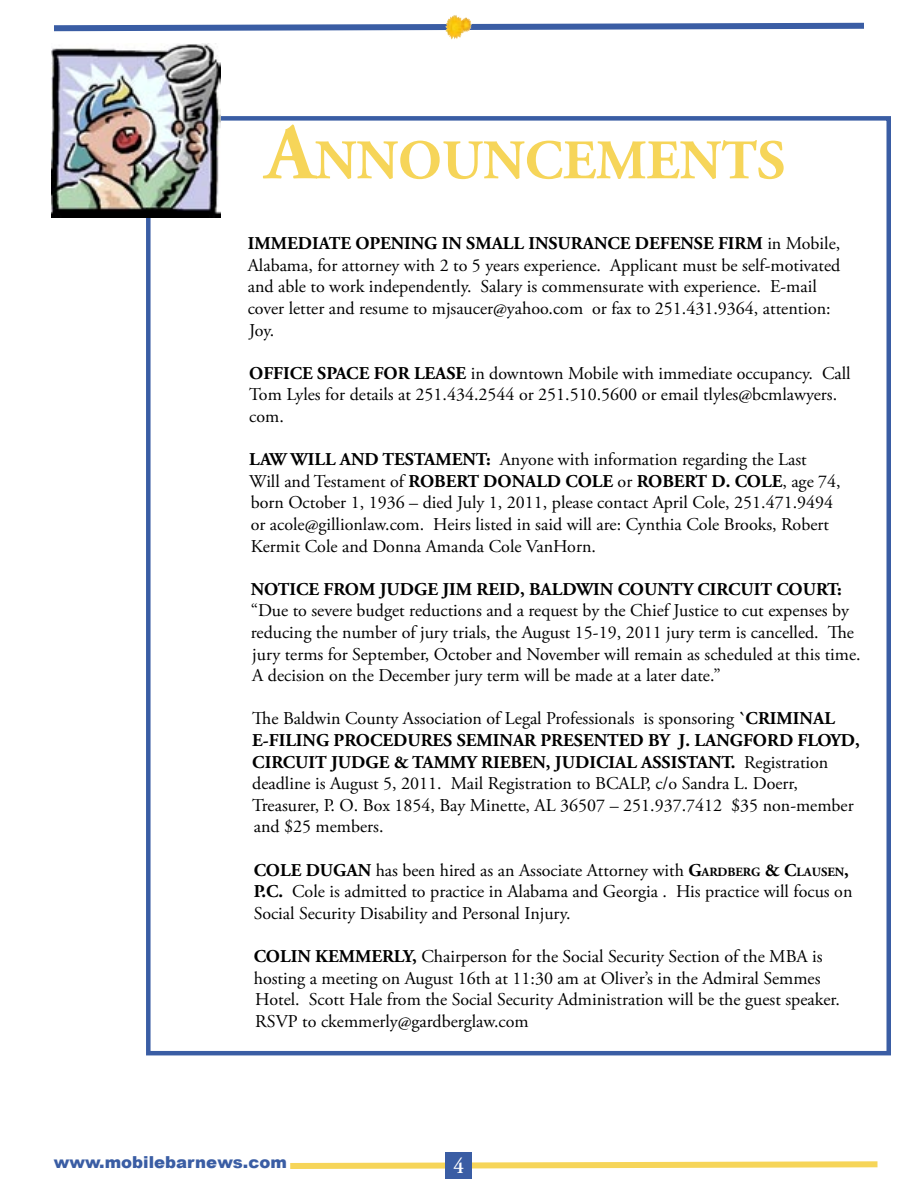
<style>
.page{position:relative;width:918px;height:1188px;background:#fff}
.page>*{position:absolute;margin:0;border:0;box-sizing:border-box;transform-origin:0 0}
.t1{font:700 55.65px "Adobe Garamond Pro";color:#f6d559}
.t2{font:600 22.05px "Adobe Garamond Pro";color:#fff;scale:.95 1}
.t3{font:18px/21.6px "Adobe Garamond Pro";color:#000}
.t4{font:900 16.5px "Arial";color:#3a5da4}
.s1{font-size:79.5px}
.s2{font-weight:700}
.s3{font-weight:700;font-size:12.6px}
</style>
<div class="page">
<svg style="left:290px;top:1161px;width:588px;height:8px;background:#f8df82"></svg>
<svg style="left:54px;top:22px;width:810px;height:12px"></svg>
<div style="left:445px;top:1152px;width:27px;height:27px;background:#3a5da4"></div>
<img style="left:445px;top:15px;width:27px;height:17px">
<div style="left:146px;top:116px;width:745px;height:939px;border:4px solid #3a5da4"></div>
<img style="left:51px;top:43px;width:169px;height:175px">
<p class="t1" style="left:265px;top:128px;width:522px"><span class="s1">A</span>NNOUNCEMENTS</p>
<p class="t3" style="left:248px;top:233px;width:594px"><span class="s2">IMMEDIATE OPENING IN SMALL INSURANCE DEFENSE FIRM</span> in Mobile, Alabama, for attorney with 2 to 5 years experience. Applicant must be self-motivated and able to work independently. Salary is commensurate with experience. E-mail cover letter and resume to mjsaucer@yahoo.com or fax to 251.431.9364, attention:<br>Joy.</p>
<p class="t3" style="left:249px;top:363px;width:603px"><span class="s2">OFFICE SPACE FOR LEASE</span> in downtown Mobile with immediate occupancy. Call<br>Tom Lyles for details at 251.434.2544 or 251.510.5600 or email tlyles@bcmlawyers. com.</p>
<p class="t3" style="left:249px;top:449px;width:593px"><span class="s2">LAW WILL AND TESTAMENT:</span> Anyone with information regarding the Last Will and Testament of <span class="s2">ROBERT DONALD COLE</span> or <span class="s2">ROBERT D. COLE</span>, age 74, born October 1, 1936 – died July 1, 2011, please contact April Cole, 251.471.9494 or acole@gillionlaw.com. Heirs listed in said will are: Cynthia Cole Brooks, Robert Kermit Cole and Donna Amanda Cole VanHorn.</p>
<p class="t3" style="left:251px;top:579px;width:611px"><span class="s2">NOTICE FROM JUDGE JIM REID, BALDWIN COUNTY CIRCUIT COURT: </span>“Due to severe budget reductions and a request by the Chief Justice to cut expenses by reducing the number of jury trials, the August 15-19, 2011 jury term is cancelled. The jury terms for September, October and November will remain as scheduled at this time.<br>A decision on the December jury term will be made at a later date.”</p>
<p class="t3" style="left:252px;top:709px;width:609px">The Baldwin County Association of Legal Professionals is sponsoring <span class="s2">`CRIMINAL E-FILING PROCEDURES SEMINAR PRESENTED BY J. LANGFORD FLOYD, CIRCUIT JUDGE &amp; TAMMY RIEBEN, JUDICIAL ASSISTANT.</span> Registration deadline is August 5, 2011. Mail Registration to BCALP, c/o Sandra L. Doerr, Treasurer, P. O. Box 1854, Bay Minette, AL 36507 – 251.937.7412 $35 non-member and $25 members.</p>
<p class="t3" style="left:254px;top:860px;width:600px"><span class="s2">COLE DUGAN</span> has been hired as an Associate Attorney with <span class="s2">G</span><span class="s3">ARDBERG</span> <span class="s2">&amp; C</span><span class="s3">LAUSEN</span><span class="s2">,<br>P.C.</span> Cole is admitted to practice in Alabama and Georgia . His practice will focus on<br>Social Security Disability and Personal Injury.</p>
<p class="t3" style="left:254px;top:946px;width:588px"><span class="s2">COLIN KEMMERLY,</span> Chairperson for the Social Security Section of the MBA is hosting a meeting on August 16th at 11:30 am at Oliver’s in the Admiral Semmes Hotel. Scott Hale from the Social Security Administration will be the guest speaker.<br>RSVP to ckemmerly@gardberglaw.com</p>
<p class="t4" style="left:54px;top:1153px;width:234px">www.mobilebarnews.com</p>
<p class="t2" style="left:454px;top:1153px;width:13px">4</p>
</div>
